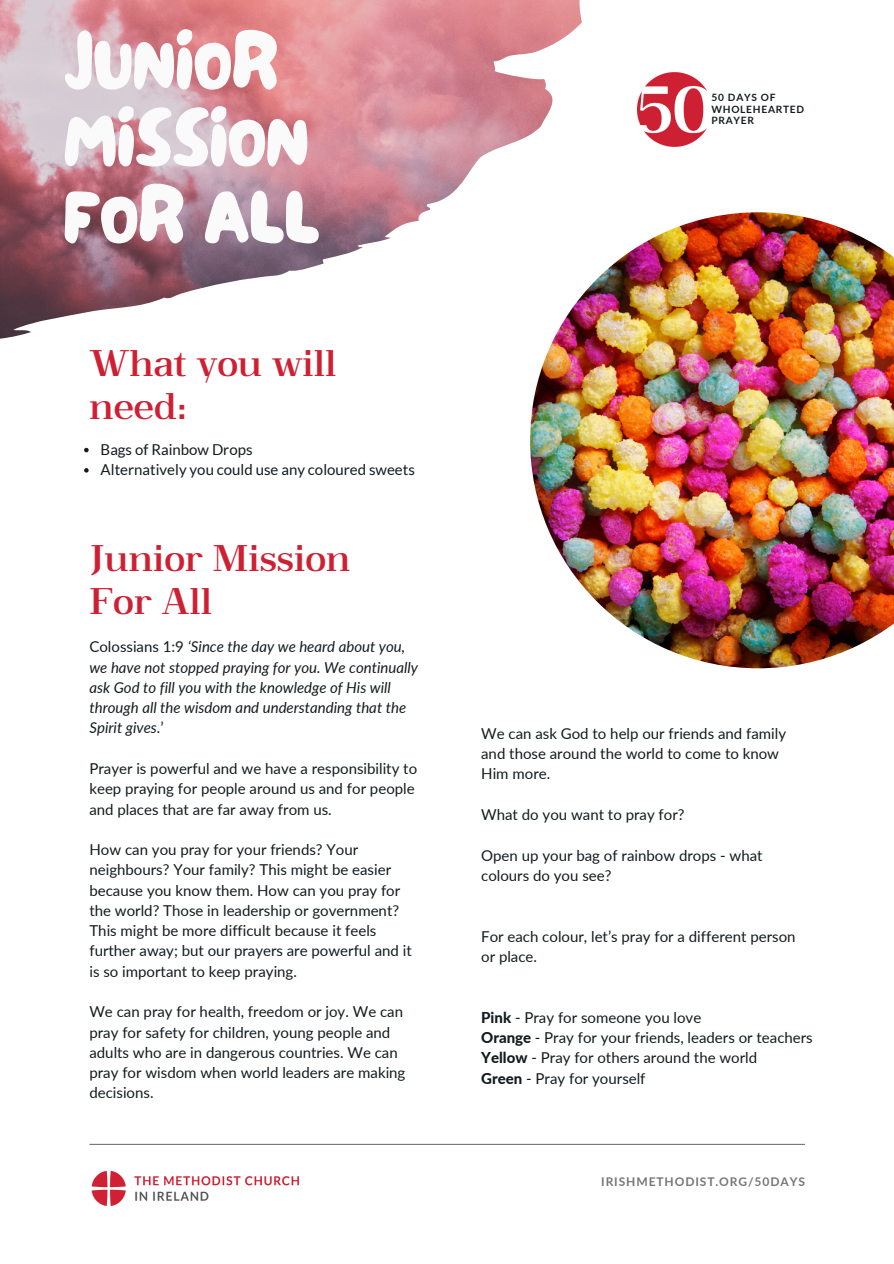
<style>
.page{position:relative;width:894px;height:1264px;background:#fff}
.page>*{position:absolute;margin:0;border:0;box-sizing:border-box;transform-origin:0 0}
.t1{font:77.55px "NF Lepetitcochon Regular";color:#fafafa}
.t2{font:36px/42.8px "OC Rey Bold";color:#ce2033}
.t3{font:15px/20.2px "Lato";color:#141b1e}
.t4{font:italic 15px/20.2px "Lato";color:#141b1e}
.t5{font:700 12px "Lato";letter-spacing:.075em;color:#777676}
.t6{font:700 10.05px "Lato";letter-spacing:.075em;color:#141b1e}
.s1{font-style:normal}
.s2{font-weight:800}
</style>
<div class="page">
<hr style="left:89px;top:1143px;width:715px;height:1px;background:#777676">
<img style="left:91px;top:1170px;width:208px;height:36px">
<img style="left:637px;top:72px;width:70px;height:75px">
<img style="left:0;top:0;width:581px;height:339px">
<svg style="left:84px;top:448px;width:5px;height:4px"></svg>
<svg style="left:84px;top:468px;width:5px;height:4px"></svg>
<img style="left:530px;top:212px;width:363px;height:456px">
<p class="t1" style="left:63px;top:10px;width:216px">JUNIOR</p>
<p class="t1" style="left:63px;top:87px;width:246px">MISSION</p>
<p class="t1" style="left:63px;top:163px;width:258px">FOR ALL</p>
<p class="t2" style="left:89px;top:342px;width:249px">What you will need:</p>
<p class="t3" style="left:101px;top:438px;width:153px">Bags of Rainbow Drops</p>
<p class="t3" style="left:101px;top:459px;width:316px">Alternatively you could use any coloured sweets</p>
<p class="t2" style="left:89px;top:537px;width:262px">Junior Mission</p>
<p class="t2" style="left:89px;top:580px;width:124px">For All</p>
<p class="t4" style="left:89px;top:636px;width:330px"><span class="s1">Colossians 1:9</span> ‘Since the day we heard about you, we have not stopped praying for you. We continually ask God to fill you with the knowledge of His will through all the wisdom and understanding that the Spirit gives.<span class="s1">’</span></p>
<p class="t3" style="left:89px;top:758px;width:329px">Prayer is powerful and we have a responsibility to keep praying for people around us and for people and places that are far away from us.</p>
<p class="t3" style="left:89px;top:839px;width:324px">How can you pray for your friends? Your neighbours? Your family? This might be easier because you know them. How can you pray for the world? Those in leadership or government?<br>This might be more difficult because it feels further away; but our prayers are powerful and it is so important to keep praying.</p>
<p class="t3" style="left:89px;top:1001px;width:317px">We can pray for health, freedom or joy. We can pray for safety for children, young people and adults who are in dangerous countries. We can pray for wisdom when world leaders are making decisions.</p>
<p class="t6" style="left:711px;top:91px;width:66px">50 DAYS OF</p>
<p class="t6" style="left:711px;top:103px;width:94px">WHOLEHEARTED</p>
<p class="t6" style="left:711px;top:114px;width:44px">PRAYER</p>
<p class="t3" style="left:481px;top:723px;width:306px">We can ask God to help our friends and family and those around the world to come to know</p>
<p class="t3" style="left:481px;top:763px;width:71px">Him more.</p>
<p class="t3" style="left:481px;top:804px;width:205px">What do you want to pray for?</p>
<p class="t3" style="left:481px;top:844px;width:283px">Open up your bag of rainbow drops - what colours do you see?</p>
<p class="t3" style="left:481px;top:925px;width:316px">For each colour, let’s pray for a different person</p>
<p class="t3" style="left:481px;top:946px;width:57px">or place.</p>
<p class="t3" style="left:481px;top:1006px;width:221px"><span class="s2">Pink</span> - Pray for someone you love</p>
<p class="t3" style="left:481px;top:1027px;width:333px"><span class="s2">Orange</span> - Pray for your friends, leaders or teachers</p>
<p class="t3" style="left:481px;top:1047px;width:277px"><span class="s2">Yellow</span> - Pray for others around the world</p>
<p class="t3" style="left:481px;top:1067px;width:166px"><span class="s2">Green</span> - Pray for yourself</p>
<p class="t5" style="left:601px;top:1173px;width:205px">IRISHMETHODIST.ORG/50DAYS</p>
</div>
